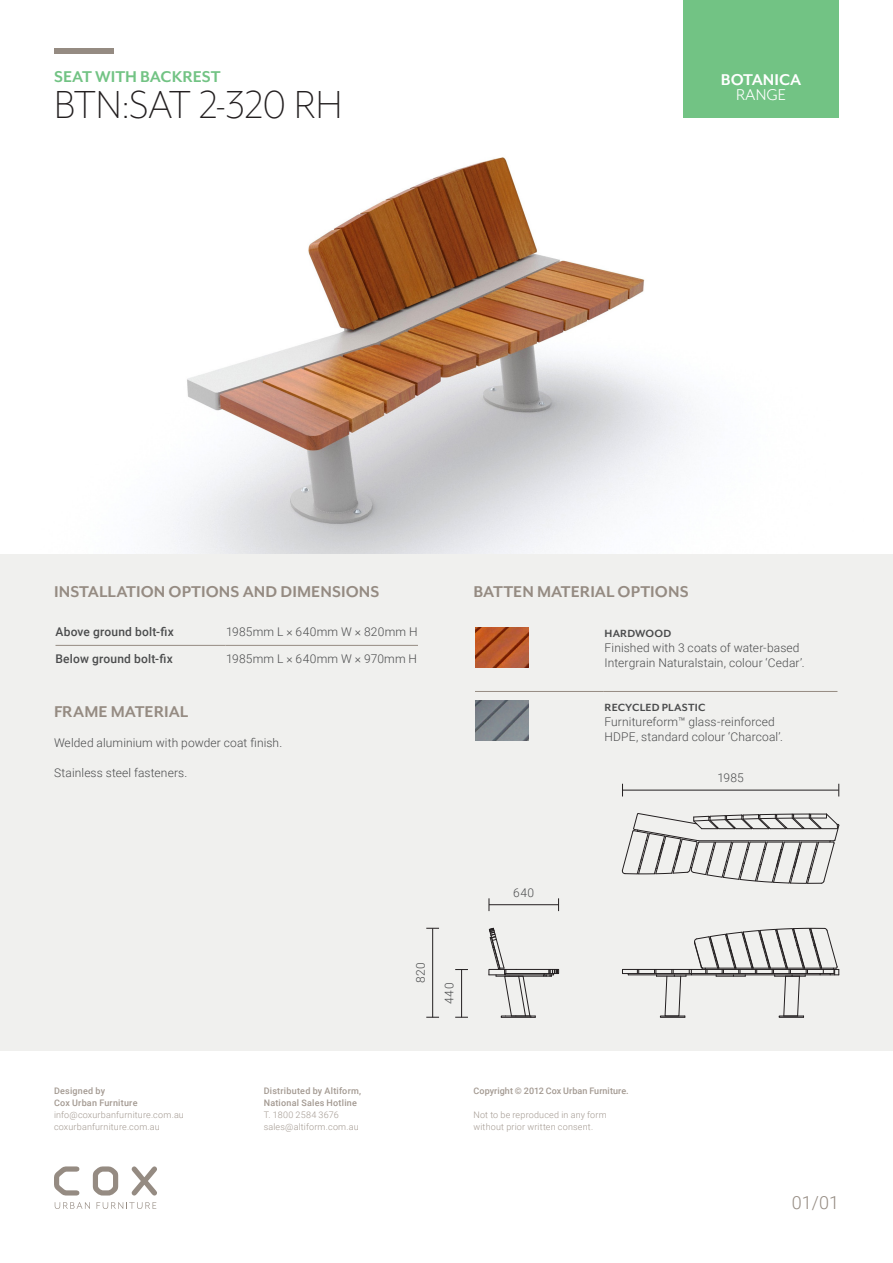
<style>
.page{position:relative;width:893px;height:1263px;background:#fff}
.page>*{position:absolute;margin:0;border:0;box-sizing:border-box;transform-origin:0 0}
.Product_Code_Heading{font:300 45px "Mr Eaves Mod OT";letter-spacing:-.02em;color:#231f20}
.Heading__Uppercase{font:700 18px "Mr Eaves Mod OT";color:#958b82}
.Heading__Uppercase-2{font:700 18px "Mr Eaves Mod OT";color:#72c384}
.t1{font:700 18px "Mr Eaves Mod OT";color:#fff}
.t2{font:18px "Mr Eaves Mod OT";color:#fff}
.t3{font:300 18px "Roboto";color:#958b82}
.Body_Copy{font:300 12px/15px "Roboto";letter-spacing:.01em;color:#4b4c4d}
.Body_Copy_Bold__Tabl{font:500 12px "Roboto";letter-spacing:.02em;color:#4b4c4d}
.Subheading__Uppercas{font:700 12px "Mr Eaves Mod OT";letter-spacing:.015em;color:#4b4c4d}
.Product_Measurements{font:300 12px "Roboto";letter-spacing:.02em;color:#4b4c4d}
.Contact_Details_Brow{font:300 9px/12px "Roboto";letter-spacing:.02em;color:#a39991}
.Contact_Details_Brow-2{font:500 9px/12px "Roboto";letter-spacing:.025em;color:#a39991}
</style>
<div class="page">
<div style="left:683px;top:0;width:156px;height:118px;background:#72c384"></div>
<div style="left:54px;top:49px;width:60px;height:5px;background:#958b82"></div>
<svg style="left:54px;top:1166px;width:25px;height:29px"></svg>
<svg style="left:93px;top:1166px;width:25px;height:29px"></svg>
<svg style="left:132px;top:1166px;width:25px;height:29px"></svg>
<svg style="left:55px;top:1202px;width:35px;height:7px"></svg>
<svg style="left:97px;top:1202px;width:59px;height:7px"></svg>
<img style="left:167px;top:157px;width:531px;height:397px">
<div style="left:0;top:554px;width:893px;height:497px;background:#f0f0ee"></div>
<hr style="left:56px;top:645px;width:169px;height:1px;background:#958b82">
<hr style="left:225px;top:645px;width:193px;height:1px;background:#958b82">
<hr style="left:475px;top:691px;width:129px;height:1px;background:#958b82">
<hr style="left:604px;top:691px;width:233px;height:1px;background:#958b82">
<img style="left:475px;top:627px;width:53px;height:40px">
<img style="left:475px;top:700px;width:53px;height:40px">
<hr style="left:501px;top:1017px;width:34px;height:1px;background:#231f20">
<svg style="left:489px;top:928px;width:70px;height:89px"></svg>
<hr style="left:628px;top:974px;width:211px;height:1px;background:#231f20">
<hr style="left:622px;top:969px;width:212px;height:1px;background:#231f20">
<hr style="left:622px;top:973px;width:212px;height:1px;background:#231f20">
<svg style="left:654px;top:928px;width:185px;height:89px"></svg>
<hr style="left:489px;top:904px;width:70px;height:1px;background:#231f20">
<svg style="left:489px;top:898px;width:1px;height:13px"></svg>
<svg style="left:558px;top:898px;width:1px;height:13px"></svg>
<svg style="left:455px;top:969px;width:13px;height:1px"></svg>
<hr style="left:461px;top:969px;width:1px;height:48px;background:#231f20">
<svg style="left:455px;top:1017px;width:13px;height:1px"></svg>
<hr style="left:622px;top:790px;width:217px;height:1px;background:#231f20">
<svg style="left:622px;top:813px;width:217px;height:71px"></svg>
<svg style="left:426px;top:928px;width:13px;height:1px"></svg>
<hr style="left:432px;top:928px;width:1px;height:89px;background:#231f20">
<svg style="left:426px;top:1017px;width:13px;height:1px"></svg>
<p class="Heading__Uppercase-2" style="left:54px;top:67px;width:168px">SEAT WITH BACKREST</p>
<p class="Product_Code_Heading" style="left:54px;top:80px;width:290px">BTN:SAT 2-320 RH</p>
<h2 class="t1" style="left:721px;top:69px;width:82px">BOTANICA</h2>
<h2 class="t2" style="left:736px;top:85px;width:52px">RANGE</h2>
<p class="Heading__Uppercase" style="left:54px;top:581px;width:327px">INSTALLATION OPTIONS AND DIMENSIONS</p>
<p class="Body_Copy_Bold__Tabl" style="left:56px;top:624px;width:120px">Above ground bolt-fix</p>
<p class="Body_Copy" style="left:226px;top:624px;width:193px">1985mm L × 640mm W × 820mm H</p>
<p class="Body_Copy_Bold__Tabl" style="left:56px;top:651px;width:119px">Below ground bolt-fix</p>
<p class="Body_Copy" style="left:226px;top:651px;width:193px">1985mm L × 640mm W × 970mm H</p>
<p class="Heading__Uppercase" style="left:54px;top:702px;width:136px">FRAME MATERIAL</p>
<p class="Body_Copy" style="left:54px;top:735px;width:230px">Welded aluminium with powder coat finish.</p>
<p class="Body_Copy" style="left:54px;top:765px;width:135px">Stainless steel fasteners.</p>
<p class="Heading__Uppercase" style="left:473px;top:581px;width:217px">BATTEN MATERIAL OPTIONS</p>
<p class="Subheading__Uppercas" style="left:605px;top:627px;width:68px">HARDWOOD</p>
<p class="Body_Copy" style="left:605px;top:640px;width:202px">Finished with 3 coats of water-based<br>Intergrain Naturalstain, colour ‘Cedar’.</p>
<p class="Subheading__Uppercas" style="left:605px;top:700px;width:102px">RECYCLED PLASTIC</p>
<p class="Body_Copy" style="left:605px;top:713px;width:180px">Furnitureform™ glass-reinforced<br>HDPE, standard colour ‘Charcoal’.</p>
<p class="Product_Measurements" style="left:717px;top:769px;width:28px">1985</p>
<p class="Contact_Details_Brow-2" style="left:54px;top:1084px;width:85px">Designed by<br>Cox Urban Furniture</p>
<p class="Contact_Details_Brow" style="left:54px;top:1108px;width:131px">info@coxurbanfurniture.com.au coxurbanfurniture.com.au</p>
<p class="Contact_Details_Brow-2" style="left:264px;top:1084px;width:99px">Distributed by Altiform,<br>National Sales Hotline</p>
<p class="Contact_Details_Brow" style="left:264px;top:1108px;width:96px">T. 1800 2584 3676 sales@altiform.com.au</p>
<p class="Product_Measurements" style="left:412px;top:983px;width:22px;rotate:-90deg">820</p>
<p class="Product_Measurements" style="left:441px;top:1004px;width:23px;rotate:-90deg">440</p>
<p class="Product_Measurements" style="left:513px;top:884px;width:22px">640</p>
<p class="Contact_Details_Brow-2" style="left:473px;top:1084px;width:157px">Copyright © 2012 Cox Urban Furniture.</p>
<p class="Contact_Details_Brow" style="left:473px;top:1108px;width:135px">Not to be reproduced in any form without prior written consent.</p>
<p class="t3" style="left:792px;top:1190px;width:49px">01/01</p>
</div>
